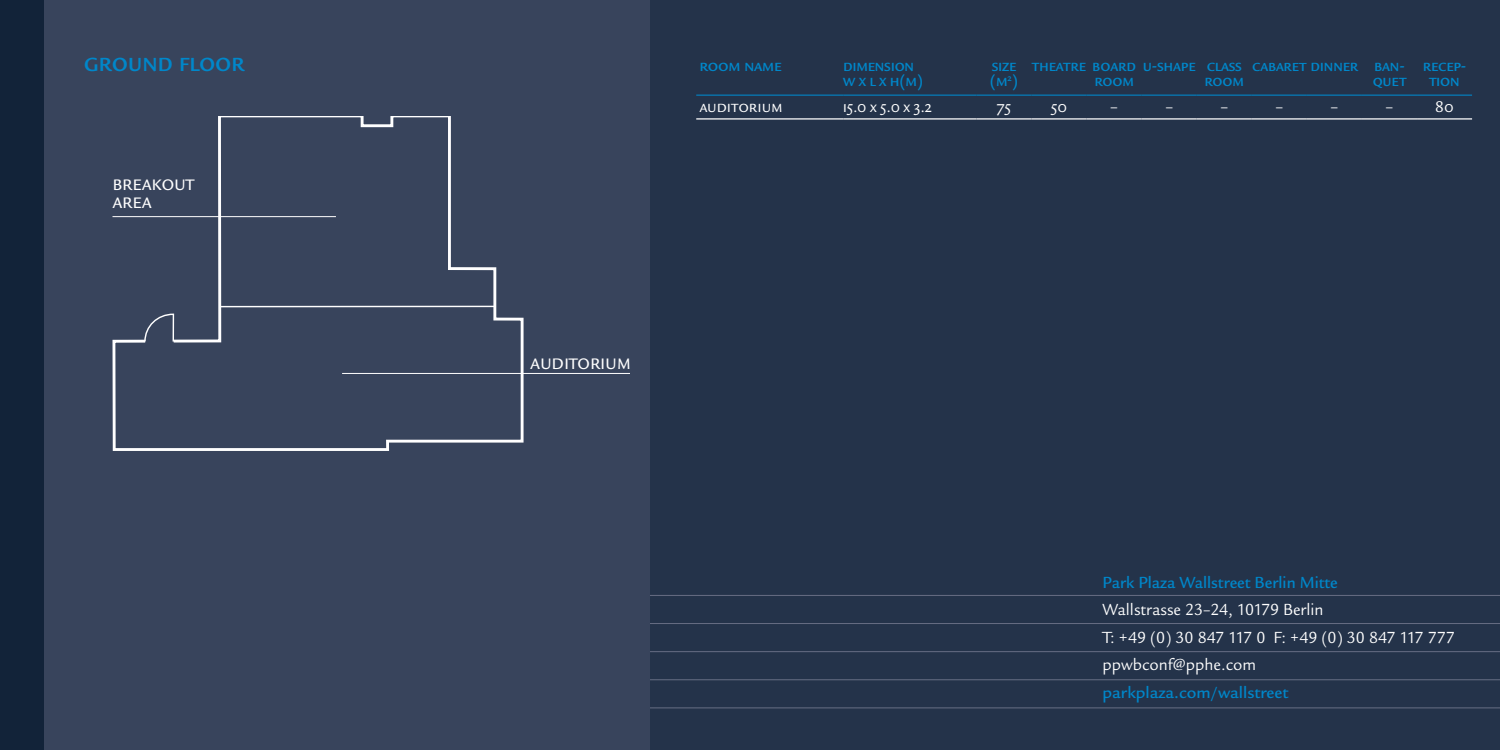
<style>
.page{position:relative;width:1500px;height:750px;background:#fff}
.page>*{position:absolute;margin:0;border:0;box-sizing:border-box;transform-origin:0 0}
.t1{font:28.12px "Legacy San ITC Medi SC";letter-spacing:-.01em;color:#0087ca;scale:.96 1}
.t2{font:22.5px/18px "Legacy San ITC Book SC";letter-spacing:-.01em;color:#fff;scale:.96 1}
.t3{font:17.5px/15.2px "Legacy San ITC Medi SC";letter-spacing:-.01em;color:#0087ca;scale:.96 1}
.t4{font:17.5px/27.5px "Legacy San ITC";color:#fff;scale:.96 1}
.t5{font:500 17.5px "Legacy San ITC";color:#0087ca;scale:.96 1}
.t6{font:500 17.5px "Legacy San ITC";color:#0087ca}
.t7{font:17.5px "Legacy San ITC Book OS";letter-spacing:-.01em;color:#fff;scale:.96 1}
.t8{font:17.5px "Legacy San ITC Book OS";letter-spacing:-.01em;color:#fff}
.t9{font:17.5px "Legacy San ITC Book SC";letter-spacing:-.005em;color:#fff}
.t10{font:17.5px "Legacy San ITC Medi SC";letter-spacing:-.01em;color:#0087ca}
.s1{font-size:17.25px}
</style>
<div class="page">
<div style="left:27px;top:0;width:1473px;height:750px;background:#24334a"></div>
<hr style="left:0;top:707px;width:1500px;height:1px;background:#676e84">
<hr style="left:0;top:679px;width:1500px;height:1px;background:#676e84">
<hr style="left:0;top:651px;width:1500px;height:1px;background:#676e84">
<hr style="left:0;top:623px;width:1500px;height:1px;background:#676e84">
<hr style="left:0;top:595px;width:1500px;height:1px;background:#676e84">
<div style="left:27px;top:0;width:623px;height:750px;background:#38445c"></div>
<div style="left:0;top:0;width:44px;height:750px;background:#122339"></div>
<hr style="left:696px;top:95px;width:147px;height:1px;background:#0087ca">
<hr style="left:843px;top:95px;width:134px;height:1px;background:#0087ca">
<hr style="left:977px;top:95px;width:55px;height:1px;background:#0087ca">
<hr style="left:1032px;top:95px;width:55px;height:1px;background:#0087ca">
<hr style="left:1087px;top:95px;width:55px;height:1px;background:#0087ca">
<hr style="left:1142px;top:95px;width:55px;height:1px;background:#0087ca">
<hr style="left:1197px;top:95px;width:55px;height:1px;background:#0087ca">
<hr style="left:1252px;top:95px;width:55px;height:1px;background:#0087ca">
<hr style="left:1307px;top:95px;width:55px;height:1px;background:#0087ca">
<hr style="left:1362px;top:95px;width:55px;height:1px;background:#0087ca">
<hr style="left:1417px;top:95px;width:55px;height:1px;background:#0087ca">
<hr style="left:696px;top:118px;width:147px;height:2px;background:#fff">
<hr style="left:843px;top:118px;width:134px;height:2px;background:#fff">
<hr style="left:977px;top:118px;width:55px;height:2px;background:#fff">
<hr style="left:1032px;top:118px;width:55px;height:2px;background:#fff">
<hr style="left:1087px;top:118px;width:55px;height:2px;background:#fff">
<hr style="left:1142px;top:118px;width:55px;height:2px;background:#fff">
<hr style="left:1197px;top:118px;width:55px;height:2px;background:#fff">
<hr style="left:1252px;top:118px;width:55px;height:2px;background:#fff">
<hr style="left:1307px;top:118px;width:55px;height:2px;background:#fff">
<hr style="left:1362px;top:118px;width:55px;height:2px;background:#fff">
<hr style="left:1417px;top:118px;width:55px;height:2px;background:#fff">
<svg style="left:113px;top:116px;width:411px;height:335px"></svg>
<svg style="left:144px;top:305px;width:352px;height:38px"></svg>
<hr style="left:112px;top:216px;width:224px;height:1px;background:#fff">
<hr style="left:342px;top:373px;width:288px;height:1px;background:#fff">
<h1 class="t1" style="left:84px;top:46px;width:169px">ground floor</h1>
<p class="t10" style="left:699px;top:56px;width:84px">room name</p>
<p class="t3" style="left:843px;top:58px;width:85px">dimension w x l x h(m)</p>
<p class="t3" style="left:990px;top:58px;width:31px">size (m<sup>2</sup>)</p>
<p class="t3" style="left:1094px;top:58px;width:155px;text-indent:-62px">theatre board u-shape class room</p>
<p class="t3" style="left:1205px;top:73px;width:43px">room</p>
<p class="t3" style="left:1252px;top:58px;width:162px;text-align:right"><span class="s1">cabaret</span> dinner ban&shy;quet</p>
<p class="t3" style="left:1423px;top:58px;width:47px;text-align:center">recep&shy;tion</p>
<p class="t2" style="left:112px;top:174px;width:87px">breakout area</p>
<p class="t9" style="left:699px;top:97px;width:85px">auditorium</p>
<p class="t7" style="left:843px;top:97px;width:94px">15.0 x 5.0 x 3.2</p>
<p class="t8" style="left:997px;top:97px;width:16px">75</p>
<p class="t8" style="left:1051px;top:97px;width:18px">50</p>
<p class="t8" style="left:1110px;top:97px;width:9px">–</p>
<p class="t8" style="left:1165px;top:97px;width:9px">–</p>
<p class="t8" style="left:1220px;top:97px;width:9px">–</p>
<p class="t8" style="left:1275px;top:97px;width:9px">–</p>
<p class="t8" style="left:1331px;top:97px;width:9px">–</p>
<p class="t8" style="left:1386px;top:97px;width:70px">– 80</p>
<p class="t2" style="left:530px;top:353px;width:107px">auditorium</p>
<p class="t5" style="left:1102px;top:572px;width:247px">Park Plaza Wallstreet Berlin Mitte</p>
<p class="t4" style="left:1102px;top:596px;width:368px">Wallstrasse 23–24, 10179 Berlin<br>T: +49 (0) 30 847 117 0 F: +49 (0) 30 847 117 777 ppwbconf@pphe.com</p>
<p class="t6" style="left:1102px;top:682px;width:187px">parkplaza.com/wallstreet</p>
</div>
